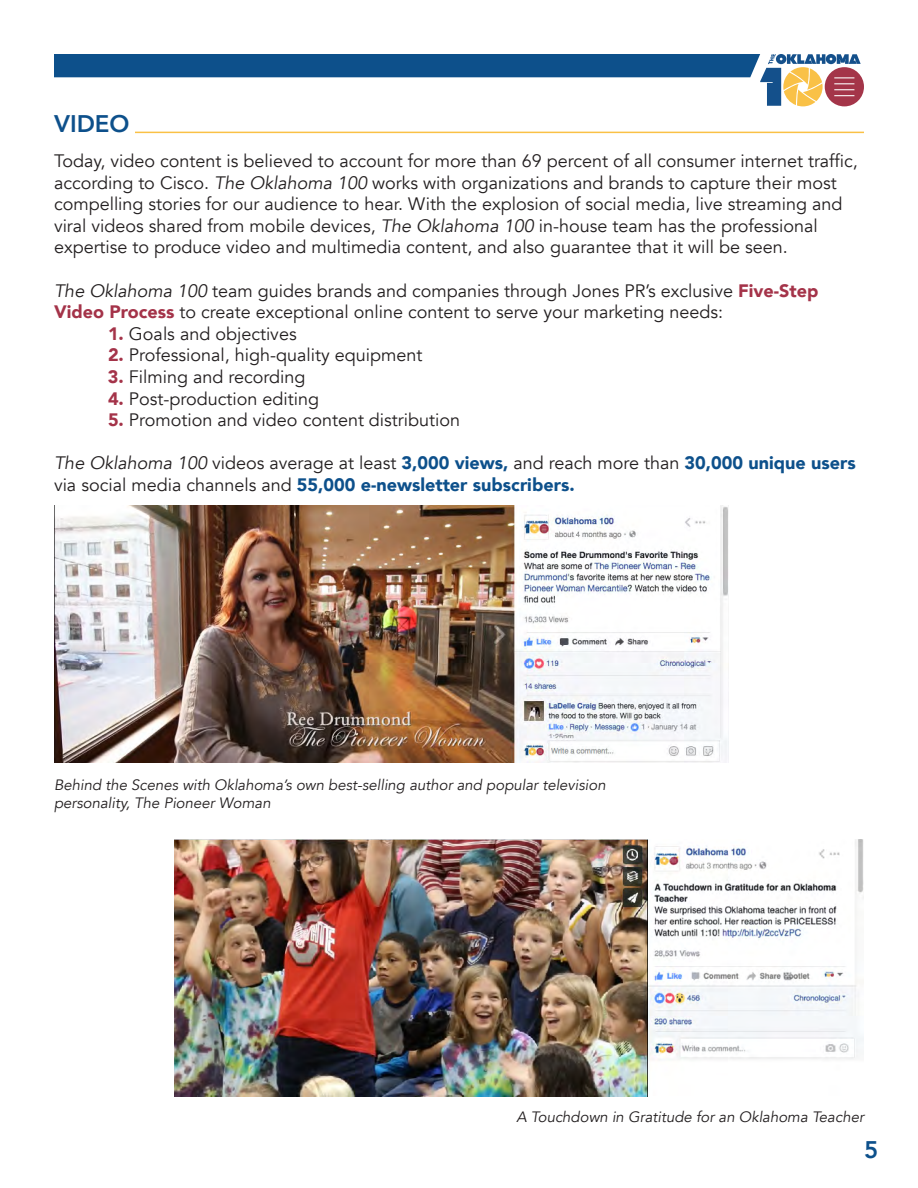
<style>
.page{position:relative;width:918px;height:1188px;background:#fff}
.page>*{position:absolute;margin:0;border:0;box-sizing:border-box;transform-origin:0 0}
.t1{font:800 24px "Avenir";color:#0d508b}
.t2{font:18px/21.6px "Avenir";color:#231f20}
.t3{font:italic 15px/18px "Avenir";color:#231f20}
.s1{font-style:italic}
.s2{font-weight:900;color:#a43349}
.s3{font-weight:900;color:#0d508b}
</style>
<div class="page">
<svg style="left:54px;top:54px;width:810px;height:52px"></svg>
<hr style="left:135px;top:132px;width:729px;height:1px;background:#fac146">
<img style="left:54px;top:506px;width:675px;height:256px">
<img style="left:648px;top:840px;width:216px;height:220px">
<img style="left:175px;top:840px;width:473px;height:256px">
<p class="t1" style="left:54px;top:105px;width:77px">VIDEO</p>
<p class="t2" style="left:54px;top:150px;width:805px">Today, video content is believed to account for more than 69 percent of all consumer internet traffic, according to Cisco. <span class="s1">The Oklahoma 100</span> works with organizations and brands to capture their most compelling stories for our audience to hear. With the explosion of social media, live streaming and viral videos shared from mobile devices, <span class="s1">The Oklahoma 100</span> in-house team has the professional expertise to produce video and multimedia content, and also guarantee that it will be seen.</p>
<p class="t2" style="left:54px;top:280px;width:766px"><span class="s1">The Oklahoma 100</span> team guides brands and companies through Jones PR’s exclusive <span class="s2">Five-Step<br>Video Process</span> to create exceptional online content to serve your marketing needs:</p>
<p class="t2" style="left:108px;top:323px;width:190px"><span class="s2">1.</span> Goals and objectives</p>
<p class="t2" style="left:108px;top:345px;width:316px"><span class="s2">2.</span> Professional, high-quality equipment</p>
<p class="t2" style="left:108px;top:366px;width:199px"><span class="s2">3.</span> Filming and recording</p>
<p class="t2" style="left:108px;top:388px;width:213px"><span class="s2">4.</span> Post-production editing</p>
<p class="t2" style="left:108px;top:410px;width:354px"><span class="s2">5.</span> Promotion and video content distribution</p>
<p class="t2" style="left:54px;top:453px;width:803px"><span class="s1">The Oklahoma 100</span> videos average at least <span class="s3">3,000 views,</span> and reach more than <span class="s3">30,000 unique users </span>via social media channels and <span class="s3">55,000 e-newsletter subscribers.</span></p>
<p class="t3" style="left:54px;top:776px;width:553px">Behind the Scenes with Oklahoma’s own best-selling author and popular television personality, The Pioneer Woman</p>
<p class="t3" style="left:516px;top:1108px;width:349px">A Touchdown in Gratitude for an Oklahoma Teacher</p>
<h1 class="t1" style="left:864px;top:1131px;width:16px">5</h1>
</div>
